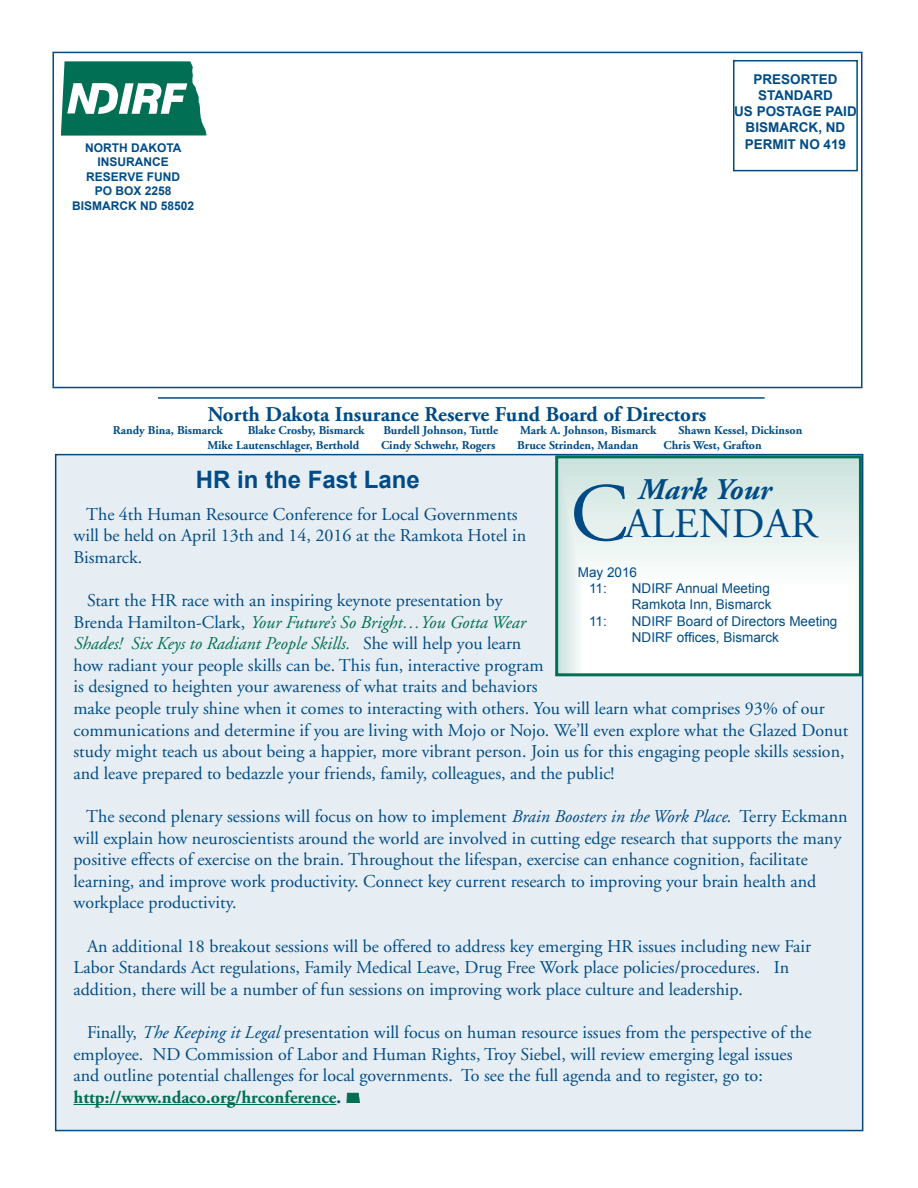
<style>
.page{position:relative;width:918px;height:1188px;background:#fff}
.page>*{position:absolute;margin:0;border:0;box-sizing:border-box;transform-origin:0 0}
.t1{font:82.5px "Adobe Garamond";color:#004b85}
.t2{font:42px "Adobe Garamond";color:#004b85}
.t3{font:italic 700 30px "Adobe Garamond";letter-spacing:-.005em;color:#004b85}
.t4{font:700 24px "Arial";color:#004b85}
.t5{font:700 21px "Adobe Garamond";color:#004b85}
.t6{font:18px/21.6px "Adobe Garamond";color:#004b85}
.t7{font:13.5px/16.2px "Arial";color:#004b85}
.t8{font:700 13.5px/16.2px "Arial";color:#004b85;text-align:center}
.t9{font:700 12px "Adobe Garamond";color:#004b85}
.t10{font:700 12px/14.4px "Arial";color:#004b85;text-align:center}
.s1{font-style:italic;color:#006f53}
.s2{font-style:italic}
.s3{font-weight:700;color:#006f53}
.s4{font-weight:700}
</style>
<div class="page">
<div style="left:55px;top:454px;width:808px;height:677px;background:#e6edf3;border:2px solid #004b85"></div>
<hr style="left:74px;top:1104px;width:262px;height:1px;background:#006f53">
<hr style="left:158px;top:397px;width:607px;height:2px;background:#004b85">
<div style="left:52px;top:52px;width:810px;height:336px;border:2px solid #004b85"></div>
<div style="left:733px;top:60px;width:125px;height:111px;border:2px solid #004b85"></div>
<svg style="left:346px;top:1092px;width:14px;height:10px"></svg>
<div style="left:558px;top:458px;width:303px;height:217px;background:#cce2dd"></div>
<div style="left:562px;top:476px;width:299px;height:199px;background:#d4e7e2"></div>
<div style="left:568px;top:507px;width:290px;height:165px;background:#e0eeea"></div>
<div style="left:569px;top:513px;width:289px;height:159px;background:#e3efec"></div>
<div style="left:570px;top:519px;width:291px;height:156px;background:#e6f1ee"></div>
<div style="left:575px;top:543px;width:286px;height:132px;background:#edf5f3"></div>
<div style="left:578px;top:555px;width:283px;height:120px;background:#f2f8f6"></div>
<div style="left:580px;top:567px;width:279px;height:108px;background:#f7fbfa"></div>
<div style="left:582px;top:579px;width:274px;height:96px;background:#fcfefd"></div>
<div style="left:555px;top:455px;width:307px;height:221px;border:3px solid #006f53"></div>
<svg style="left:61px;top:61px;width:146px;height:75px"></svg>
<p class="t8" style="left:734px;top:71px;width:124px">PRESORTED<br>STANDARD<br>US POSTAGE PAID<br>BISMARCK, ND</p>
<p class="t10" style="left:85px;top:141px;width:98px">NORTH DAKOTA</p>
<p class="t8" style="left:745px;top:136px;width:103px">PERMIT NO 419</p>
<p class="t10" style="left:72px;top:155px;width:124px">INSURANCE<br>RESERVE FUND<br>PO BOX 2258<br>BISMARCK ND 58502</p>
<p class="t5" style="left:208px;top:403px;width:500px">North Dakota Insurance Reserve Fund Board of Directors</p>
<p class="t9" style="left:113px;top:424px;width:112px">Randy Bina, Bismarck</p>
<p class="t9" style="left:248px;top:424px;width:118px">Blake Crosby, Bismarck</p>
<p class="t9" style="left:383px;top:424px;width:116px">Burdell Johnson, Tuttle</p>
<p class="t9" style="left:520px;top:424px;width:138px">Mark A. Johnson, Bismarck</p>
<p class="t9" style="left:679px;top:424px;width:125px">Shawn Kessel, Dickinson</p>
<p class="t9" style="left:207px;top:438px;width:153px">Mike Lautenschlager, Berthold</p>
<p class="t9" style="left:381px;top:438px;width:116px">Cindy Schwehr, Rogers</p>
<p class="t9" style="left:517px;top:438px;width:123px">Bruce Strinden, Mandan</p>
<p class="t9" style="left:663px;top:438px;width:100px">Chris West, Grafton</p>
<h3 class="t4" style="left:196px;top:464px;width:226px">HR in the Fast Lane</h3>
<h3 class="t3" style="left:637px;top:474px;width:135px">Mark Your</h3>
<h1 class="t1" style="left:570px;top:470px;width:59px">C</h1>
<p class="t7" style="left:589px;top:564px;width:50px;text-indent:-11px">May 2016<br>11:</p>
<p class="t6" style="left:74px;top:503px;width:454px;text-indent:13px">The 4th Human Resource Conference for Local Governments will be held on April 13th and 14, 2016 at the Ramkota Hotel in<br>Bismarck.</p>
<p class="t6" style="left:74px;top:590px;width:776px;text-indent:14px">Start the HR race with an inspiring keynote presentation by<br>Brenda Hamilton-Clark, <span class="s1">Your Future’s So Bright…You Gotta Wear<br>Shades! Six Keys to Radiant People Skills.</span> She will help you learn<br>how radiant your people skills can be. This fun, interactive program<br>is designed to heighten your awareness of what traits and behaviors<br>make people truly shine when it comes to interacting with others. You will learn what comprises 93% of our communications and determine if you are living with Mojo or Nojo. We’ll even explore what the Glazed Donut study might teach us about being a happier, more vibrant person. Join us for this engaging people skills session, and leave prepared to bedazzle your friends, family, colleagues, and the public!</p>
<p class="t6" style="left:74px;top:806px;width:776px;text-indent:13px">The second plenary sessions will focus on how to implement <span class="s2">Brain Boosters in the Work Place</span>. Terry Eckmann will explain how neuroscientists around the world are involved in cutting edge research that supports the many positive effects of exercise on the brain. Throughout the lifespan, exercise can enhance cognition, facilitate learning, and improve work productivity. Connect key current research to improving your brain health and workplace productivity.</p>
<p class="t6" style="left:74px;top:935px;width:739px;text-indent:14px">An additional 18 breakout sessions will be offered to address key emerging HR issues including new Fair<br>Labor Standards Act regulations, Family Medical Leave, Drug Free Work place policies/procedures. In addition, there will be a number of fun sessions on improving work place culture and leadership.</p>
<p class="t6" style="left:74px;top:1022px;width:740px;text-indent:14px">Finally, <span class="s2">The Keeping it Legal</span> presentation will focus on human resource issues from the perspective of the employee. ND Commission of Labor and Human Rights, Troy Siebel, will review emerging legal issues and outline potential challenges for local governments. To see the full agenda and to register, go to: <span class="s3">http://www.ndaco.org/hrconference</span><span class="s4">.</span></p>
<h2 class="t2" style="left:625px;top:502px;width:194px">ALENDAR</h2>
<p class="t7" style="left:632px;top:580px;width:141px">NDIRF Annual Meeting<br>Ramkota Inn, Bismarck</p>
<p class="t7" style="left:589px;top:613px;width:19px">11:</p>
<p class="t7" style="left:632px;top:613px;width:207px">NDIRF Board of Directors Meeting<br>NDIRF offices, Bismarck</p>
</div>
